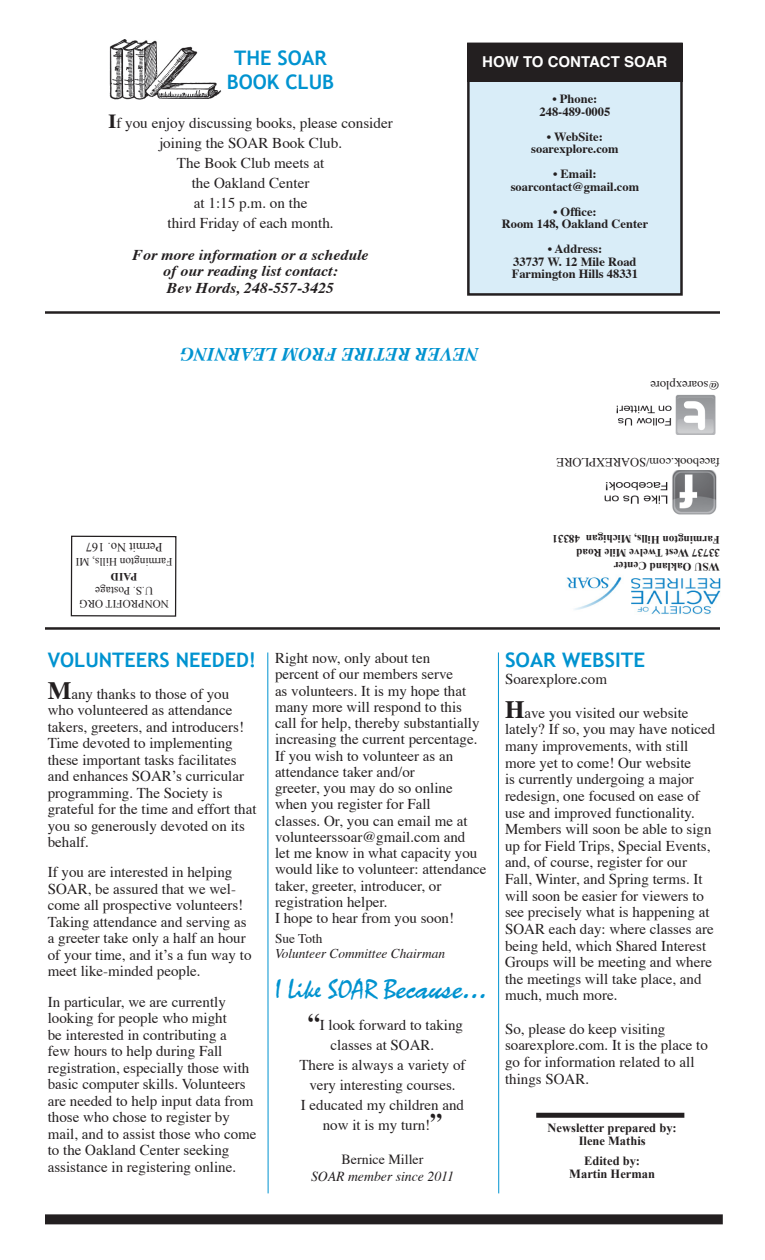
<style>
.page{position:relative;width:765px;height:1260px;background:#fff}
.page>*{position:absolute;margin:0;border:0;box-sizing:border-box;transform-origin:0 0}
.t1{font:27.5px "Mistral";color:#0093d0}
.t2{font:700 20px/24px "Trebuchet MS";color:#0093d0;text-align:center}
.t3{font:700 20px "Trebuchet MS";color:#0093d0;scale:1.04 1}
.t4{font:italic 700 18.75px "Times";color:#0093d0}
.t5{font:15px/16.5px "Times";color:#231f20}
.t6{font:italic 700 15px/16.2px "Times";color:#231f20;text-align:center;scale:1.06 1}
.heading_9{font:700 15px "Helvetica";color:#fff}
.t7{font:14px "Times";color:#231f20}
.t8{font:italic 13.75px "Times";color:#231f20}
.t9{font:italic 13.38px/15px "Times";color:#231f20}
.t10{font:700 12.5px/12.5px "Times";color:#231f20}
.t11{font:700 12.5px "Times New Roman";color:#231f20}
.t12{font:12.5px "Times";color:#231f20}
.t13{font:12.5px "Times New Roman";color:#231f20}
.t14{font:700 11.25px "Times New Roman";letter-spacing:-.005em;color:#231f20}
.t15{font:11.25px "Times New Roman";color:#231f20}
.s1{font-weight:700;font-size:20px}
.s2{font-weight:700;font-size:25px}
.s3{font-style:normal}
.s4{font-family:"Brush Script Std"}
.s5{font-weight:700;font-size:23.75px}
</style>
<div class="page">
<hr style="left:45px;top:627px;width:675px;height:3px;background:#231f20">
<img style="left:604px;top:471px;width:113px;height:43px">
<img style="left:616px;top:394px;width:100px;height:40px">
<div style="left:71px;top:536px;width:105px;height:81px;border:1px solid #231f20"></div>
<img style="left:632px;top:578px;width:88px;height:36px">
<img style="left:566px;top:577px;width:56px;height:33px">
<div style="left:45px;top:1214px;width:678px;height:10px;background:#231f20"></div>
<div style="left:468px;top:44px;width:214px;height:250px;background:#d9edf8"></div>
<div style="left:467px;top:43px;width:216px;height:253px;border:2px solid #231f20"></div>
<img style="left:110px;top:39px;width:111px;height:61px">
<hr style="left:45px;top:311px;width:675px;height:3px;background:#231f20">
<hr style="left:498px;top:652px;width:1px;height:541px;background:#0093d0">
<div style="left:536px;top:1113px;width:148px;height:5px;background:#231f20"></div>
<hr style="left:267px;top:652px;width:1px;height:541px;background:#0093d0">
<div style="left:467px;top:43px;width:216px;height:38px;background:#231f20"></div>
<p class="t2" style="left:227px;top:46px;width:109px">THE SOAR<br>BOOK CLUB</p>
<p class="t5" style="left:108px;top:113px;width:286px;line-height:20px;text-align:center"><span class="s1">I</span>f you enjoy discussing books, please consider joining the SOAR Book Club.<br>The Book Club meets at<br>the Oakland Center</p>
<p class="t5" style="left:168px;top:193px;width:168px;line-height:20px;text-align:center">at 1:15 p.m. on the<br>third Friday of each month.</p>
<p class="t6" style="left:133px;top:248px;width:224px">For more information or a schedule of our reading list contact:</p>
<p class="t6" style="left:167px;top:280px;width:159px">Bev Hords, 248-557-3425</p>
<p class="heading_9" style="left:482px;top:50px;width:187px">HOW TO CONTACT SOAR</p>
<p class="t10" style="left:552px;top:93px;width:47px">• Phone:</p>
<p class="t10" style="left:540px;top:106px;width:72px">248-489-0005</p>
<p class="t10" style="left:547px;top:131px;width:57px">• WebSite:</p>
<p class="t10" style="left:531px;top:143px;width:89px">soarexplore.com</p>
<p class="t10" style="left:553px;top:168px;width:45px">• Email:</p>
<p class="t10" style="left:511px;top:181px;width:130px">soarcontact@gmail.com</p>
<p class="t10" style="left:553px;top:206px;width:45px">• Office:</p>
<p class="t10" style="left:502px;top:218px;width:148px">Room 148, Oakland Center</p>
<p class="t10" style="left:548px;top:243px;width:56px">• Address:</p>
<p class="t10" style="left:512px;top:256px;width:128px">33737 W. 12 Mile Road<br>Farmington Hills 48331</p>
<p class="t4" style="left:479px;top:366px;width:300px;rotate:-180deg">NEVER RETIRE FROM LEARNING</p>
<p class="t12" style="left:720px;top:393px;width:71px;rotate:-180deg">@soarexplore</p>
<p class="t12" style="left:720px;top:470px;width:165px;rotate:-180deg">facebook.com/SOAREXPLORE</p>
<p class="t13" style="left:163px;top:555px;width:78px;rotate:-180deg">Permit No. 167</p>
<p class="t15" style="left:172px;top:569px;width:98px;rotate:-180deg">Farmington Hills, MI</p>
<p class="t14" style="left:137px;top:585px;width:28px;rotate:-180deg">PAID</p>
<p class="t15" style="left:153px;top:597px;width:59px;rotate:-180deg">U.S. Postage</p>
<p class="t15" style="left:169px;top:611px;width:91px;rotate:-180deg">NONPROFIT ORG</p>
<p class="t2" style="left:48px;top:648px;width:210px">VOLUNTEERS NEEDED!</p>
<p class="t5" style="left:48px;top:686px;width:210px"><span class="s2">M</span>any thanks to those of you who volunteered as attendance takers, greeters, and introducers!<br>Time devoted to implementing these important tasks facilitates and enhances SOAR’s curricular programming. The Society is grateful for the time and effort that you so generously devoted on its behalf.</p>
<p class="t5" style="left:48px;top:865px;width:205px">If you are interested in helping<br>SOAR, be assured that we wel&shy;come all prospective volunteers!<br>Taking attendance and serving as a greeter take only a half an hour of your time, and it’s a fun way to meet like-minded people.</p>
<p class="t5" style="left:48px;top:994px;width:210px">In particular, we are currently looking for people who might<br>be interested in contributing a<br>few hours to help during Fall registration, especially those with basic computer skills. Volunteers are needed to help input data from those who chose to register by mail, and to assist those who come to the Oakland Center seeking assistance in registering online.</p>
<p class="t5" style="left:275px;top:651px;width:213px">Right now, only about ten<br>percent of our members serve<br>as volunteers. It is my hope that many more will respond to this call for help, thereby substantially increasing the current percentage.<br>If you wish to volunteer as an attendance taker and/or<br>greeter, you may do so online when you register for Fall<br>classes. Or, you can email me at volunteerssoar@gmail.com and<br>let me know in what capacity you would like to volunteer: attendance taker, greeter, introducer, or registration helper.<br>I hope to hear from you soon!</p>
<p class="t9" style="left:275px;top:932px;width:172px"><span class="s3">Sue Toth<br></span>Volunteer Committee Chairman</p>
<p class="t1" style="left:275px;top:973px;width:214px">I Like SOAR B<span class="s4">ecause...</span></p>
<p class="t5" style="left:308px;top:1016px;width:157px;line-height:20px;text-align:center"><span class="s5">“</span>I look forward to taking classes at SOAR.</p>
<p class="t5" style="left:299px;top:1058px;width:168px">There is always a variety of</p>
<p class="t5" style="left:309px;top:1078px;width:148px">very interesting courses.</p>
<p class="t5" style="left:301px;top:1098px;width:165px">I educated my children and</p>
<p class="t5" style="left:323px;top:1118px;width:121px">now it is my turn!<span class="s5">”</span></p>
<p class="t7" style="left:341px;top:1151px;width:84px">Bernice Miller</p>
<p class="t8" style="left:311px;top:1168px;width:144px">SOAR member since 2011</p>
<p class="t14" style="left:720px;top:547px;width:169px;rotate:-180deg">Farmington Hills, Michigan 48331</p>
<p class="t14" style="left:720px;top:561px;width:145px;rotate:-180deg">33737 West Twelve Mile Road</p>
<p class="t14" style="left:720px;top:574px;width:108px;rotate:-180deg">WSU Oakland Center</p>
<p class="t3" style="left:505px;top:648px;width:137px">SOAR WEBSITE</p>
<p class="t5" style="left:505px;top:672px;width:104px">Soarexplore.com</p>
<p class="t5" style="left:505px;top:705px;width:212px"><span class="s2">H</span>ave you visited our website lately? If so, you may have noticed many improvements, with still more yet to come! Our website<br>is currently undergoing a major redesign, one focused on ease of use and improved functionality.<br>Members will soon be able to sign up for Field Trips, Special Events, and, of course, register for our<br>Fall, Winter, and Spring terms. It will soon be easier for viewers to see precisely what is happening at<br>SOAR each day: where classes are being held, which Shared Interest<br>Groups will be meeting and where the meetings will take place, and much, much more.</p>
<p class="t5" style="left:505px;top:1021px;width:204px">So, please do keep visiting soarexplore.com. It is the place to go for information related to all things SOAR.</p>
<p class="t11" style="left:548px;top:1120px;width:131px">Newsletter prepared by:</p>
<p class="t11" style="left:579px;top:1132px;width:69px">Ilene Mathis</p>
<p class="t11" style="left:584px;top:1152px;width:57px">Edited by:</p>
<p class="t11" style="left:569px;top:1165px;width:87px">Martin Herman</p>
</div>
